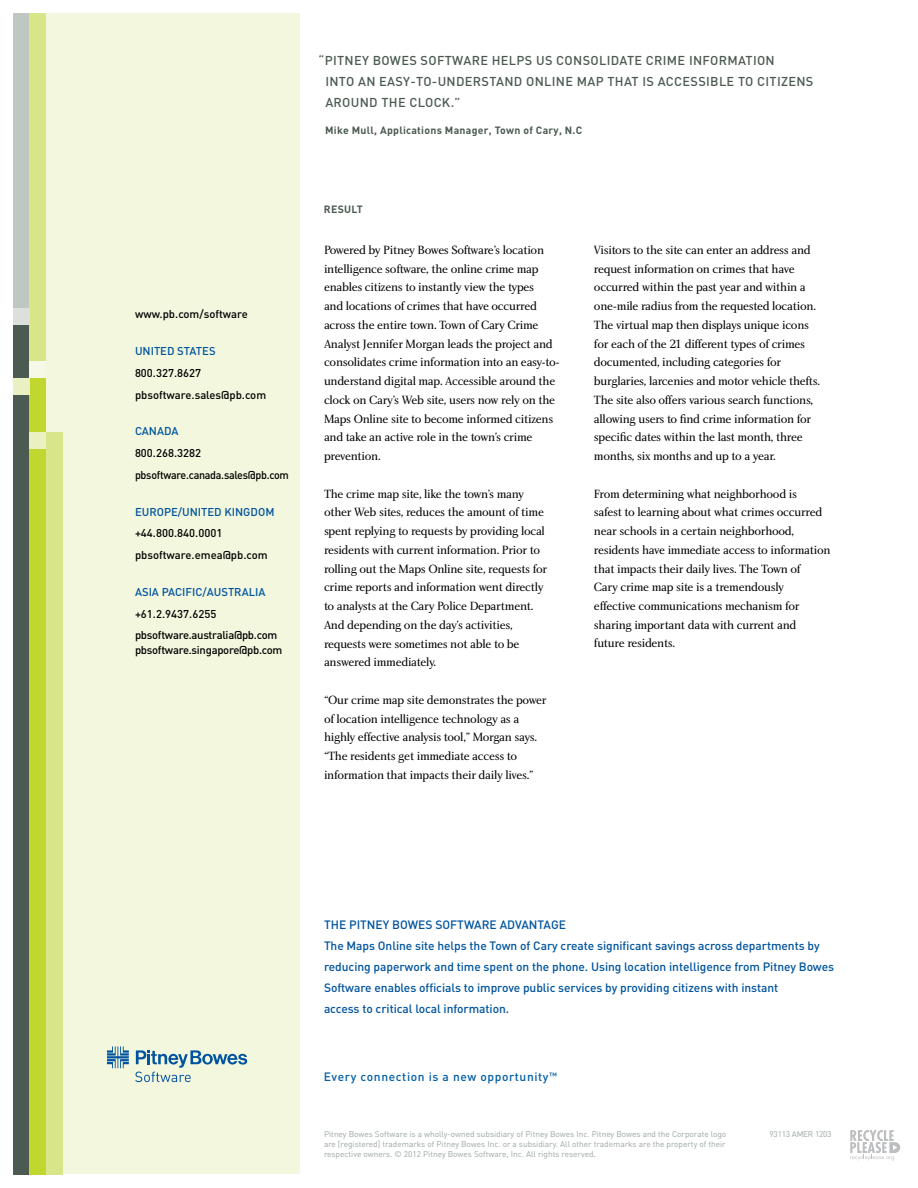
<style>
.page{position:relative;width:918px;height:1188px;background:#fff}
.page>*{position:absolute;margin:0;border:0;box-sizing:border-box;transform-origin:0 0}
.t1{font:500 12.75px/21px "DIN";letter-spacing:.025em;color:#4c5b52}
.t2{font:12.3px/18.8px "Charlotte Book Plain";letter-spacing:-.025em;color:#000}
.t3{font:500 12px/21px "DIN";letter-spacing:-.005em;color:#00549e}
.t4{font:500 12px "DIN";letter-spacing:.05em;color:#005ea5}
.t5{font:500 11.25px/21.8px "DIN";letter-spacing:-.02em;color:#000}
.t6{font:500 11.25px/21.8px "DIN";color:#000}
.t7{font:500 11.25px "DIN";color:#00549e}
.t8{font:700 10.5px "DIN";letter-spacing:.025em;color:#4c5b52}
.t9{font:8.25px/9.9px "DIN";color:#9aa69f;text-align:justify}
.t10{font:8.25px "DIN";letter-spacing:-.025em;color:#9aa69f}
.s1{font-size:9px}
.s2{font-weight:500}
</style>
<div class="page">
<div style="left:14px;top:14px;width:16px;height:310px;background:#bec7c2"></div>
<div style="left:14px;top:324px;width:16px;height:850px;background:#4c5b52"></div>
<div style="left:30px;top:14px;width:16px;height:364px;background:#d8e588"></div>
<div style="left:30px;top:362px;width:16px;height:16px;background:#f6f9e8"></div>
<div style="left:30px;top:378px;width:16px;height:796px;background:#c1d72f"></div>
<div style="left:30px;top:432px;width:16px;height:16px;background:#eaf0c2"></div>
<div style="left:14px;top:378px;width:16px;height:16px;background:#eaf0c2"></div>
<div style="left:46px;top:14px;width:253px;height:1160px;background:#f3f7de"></div>
<div style="left:46px;top:432px;width:16px;height:742px;background:#d8e588"></div>
<div style="left:14px;top:308px;width:16px;height:16px;background:#dbe0dd"></div>
<svg style="left:850px;top:1130px;width:50px;height:31px"></svg>
<svg style="left:107px;top:1046px;width:22px;height:22px"></svg>
<svg style="left:135px;top:1050px;width:112px;height:32px"></svg>
<p class="t6" style="left:135px;top:303px;width:114px">www.pb.com/software</p>
<p class="t7" style="left:135px;top:344px;width:15px">United</p>
<p class="t7" style="left:177px;top:344px;width:14px">States</p>
<p class="t6" style="left:135px;top:361px;width:133px">800.327.8627 pbsoftware.sales@pb.com</p>
<p class="t7" style="left:135px;top:424px;width:16px">Canada</p>
<p class="t5" style="left:135px;top:442px;width:155px">800.268.3282 pbsoftware.canada.sales@pb.com</p>
<p class="t7" style="left:135px;top:504px;width:141px">EUROPE/UNITED KINGDOM</p>
<p class="t6" style="left:135px;top:522px;width:134px">+44.800.840.0001 pbsoftware.emea@pb.com</p>
<p class="t7" style="left:135px;top:585px;width:14px">Asia</p>
<p class="t7" style="left:162px;top:585px;width:14px">Pacific</p>
<p class="t7" style="left:202px;top:585px;width:65px">/AUSTRALIA</p>
<p class="t5" style="left:135px;top:602px;width:144px">+61.2.9437.6255 pbsoftware.australia@pb.com</p>
<p class="t5" style="left:135px;top:639px;width:149px">pbsoftware.singapore@pb.com</p>
<p class="t1" style="left:325px;top:49px;width:490px;text-indent:-7px">“PITNEY BOWES SOFTWARE HELPS US CONSOLIDATE CRIME INFORMATION<br>INTO AN EASY-TO-UNDERSTAND ONLINE MAP THAT IS ACCESSIBLE TO CITIZENS<br>AROUND THE CLOCK.”</p>
<p class="t8" style="left:325px;top:123px;width:259px">Mike Mull, Applications Manager, Town of Cary, N.C</p>
<p class="t8" style="left:324px;top:202px;width:40px">RESULT</p>
<p class="t2" style="left:324px;top:241px;width:237px">Powered by Pitney Bowes Software’s location intelligence software, the online crime map enables citizens to instantly view the types<br>and locations of crimes that have occurred across the entire town. Town of Cary Crime Analyst Jennifer Morgan leads the project and consolidates crime information into an easy-to&shy;understand digital map. Accessible around the clock on Cary’s Web site, users now rely on the Maps Online site to become informed citizens and take an active role in the town’s crime prevention.</p>
<p class="t2" style="left:324px;top:484px;width:225px">The crime map site, like the town’s many other Web sites, reduces the amount of time spent replying to requests by providing local residents with current information. Prior to rolling out the Maps Online site, requests for crime reports and information went directly to analysts at the Cary Police Department.<br>And depending on the day’s activities, requests were sometimes not able to be answered immediately.</p>
<p class="t2" style="left:324px;top:691px;width:224px">“Our crime map site demonstrates the power of location intelligence technology as a highly effective analysis tool,” Morgan says. “The residents get immediate access to information that impacts their daily lives.”</p>
<p class="t2" style="left:594px;top:241px;width:228px">Visitors to the site can enter an address and request information on crimes that have occurred within the past year and within a one-mile radius from the requested location.<br>The virtual map then displays unique icons for each of the 21 different types of crimes documented, including categories for burglaries, larcenies and motor vehicle thefts.<br>The site also offers various search functions, allowing users to find crime information for specific dates within the last month, three months, six months and up to a year.</p>
<p class="t2" style="left:594px;top:484px;width:238px">From determining what neighborhood is<br>safest to learning about what crimes occurred near schools in a certain neighborhood, residents have immediate access to information that impacts their daily lives. The Town of<br>Cary crime map site is a tremendously<br>effective communications mechanism for sharing important data with current and<br>future residents.</p>
<p class="t3" style="left:324px;top:914px;width:512px">THE PITNEY BOWES SOFTWARE ADVANTAGE<br>The Maps Online site helps the Town of Cary create significant savings across departments by reducing paperwork and time spent on the phone. Using location intelligence from Pitney Bowes Software enables officials to improve public services by providing citizens with instant<br>access to critical local information.</p>
<p class="t4" style="left:324px;top:1069px;width:235px">Every connection is a new opportunity<span class="s1">™</span></p>
<p class="t9" style="left:324px;top:1129px;width:404px">Pitney Bowes Software is a wholly-owned subsidiary of Pitney Bowes Inc. Pitney Bowes and the Corporate logo are [registered] trademarks of Pitney Bowes Inc. or a subsidiary. All other trademarks are the property of their respective owners. © 2012 Pitney Bowes Software, Inc. All rights reserved<span class="s2">.</span></p>
<p class="t10" style="left:770px;top:1129px;width:64px">93113 AMER 1203</p>
</div>
